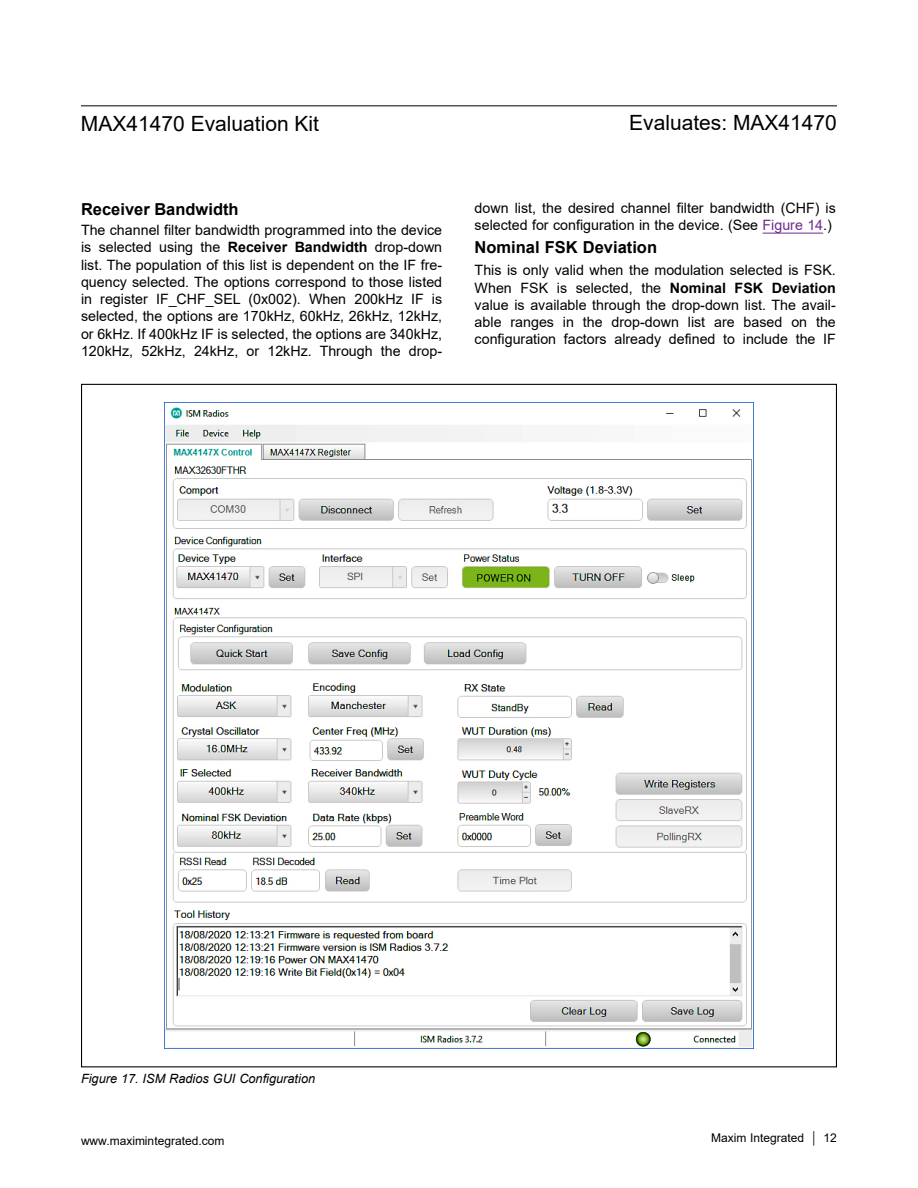
<style>
.page{position:relative;width:918px;height:1188px;background:#fff}
.page>*{position:absolute;margin:0;border:0;box-sizing:border-box;transform-origin:0 0}
.t1{font:21px "Arial";color:#000}
.t2{font:700 16.5px "Arial";color:#000}
.t3{font:14.25px/17.2px "Arial";color:#000;text-align:justify}
.t4{font:italic 12.75px "Arial";color:#000}
.t5{font:12px "Arial";color:#000}
.s1{font-weight:700}
.s2{color:#6e2a8d}
</style>
<div class="page">
<hr style="left:81px;top:105px;width:756px;height:1px;background:#000">
<hr style="left:763px;top:233px;width:60px;height:1px;background:#6e2a8d">
<img style="left:164px;top:403px;width:590px;height:646px">
<h1 class="t1" style="left:81px;top:109px;width:240px">MAX41470 Evaluation Kit</h1>
<h1 class="t1" style="left:629px;top:108px;width:209px">Evaluates: MAX41470</h1>
<p class="t2" style="left:81px;top:197px;width:159px">Receiver Bandwidth</p>
<p class="t3" style="left:81px;top:221px;width:363px">The channel filter bandwidth programmed into the device is selected using the <span class="s1">Receiver Bandwidth</span> drop-down list. The population of this list is dependent on the IF fre&shy;quency selected. The options correspond to those listed in register IF_CHF_SEL (0x002). When 200kHz IF is selected, the options are 170kHz, 60kHz, 26kHz, 12kHz, or 6kHz. If 400kHz IF is selected, the options are 340kHz, 120kHz, 52kHz, 24kHz, or 12kHz. Through the drop-</p>
<p class="t3" style="left:475px;top:199px;width:363px">down list, the desired channel filter bandwidth (CHF) is selected for configuration in the device. (See <span class="s2">Figure 14</span>.)</p>
<p class="t2" style="left:475px;top:235px;width:184px">Nominal FSK Deviation</p>
<p class="t3" style="left:475px;top:262px;width:363px">This is only valid when the modulation selected is FSK.<br>When FSK is selected, the <span class="s1">Nominal FSK Deviation </span>value is available through the drop-down list. The avail&shy;able ranges in the drop-down list are based on the configuration factors already defined to include the IF</p>
<p class="t4" style="left:81px;top:1070px;width:236px">Figure 17. ISM Radios GUI Configuration</p>
<p class="t5" style="left:81px;top:1132px;width:145px">www.maximintegrated.com</p>
<p class="t5" style="left:711px;top:1129px;width:127px">Maxim Integrated │ 12</p>
</div>
